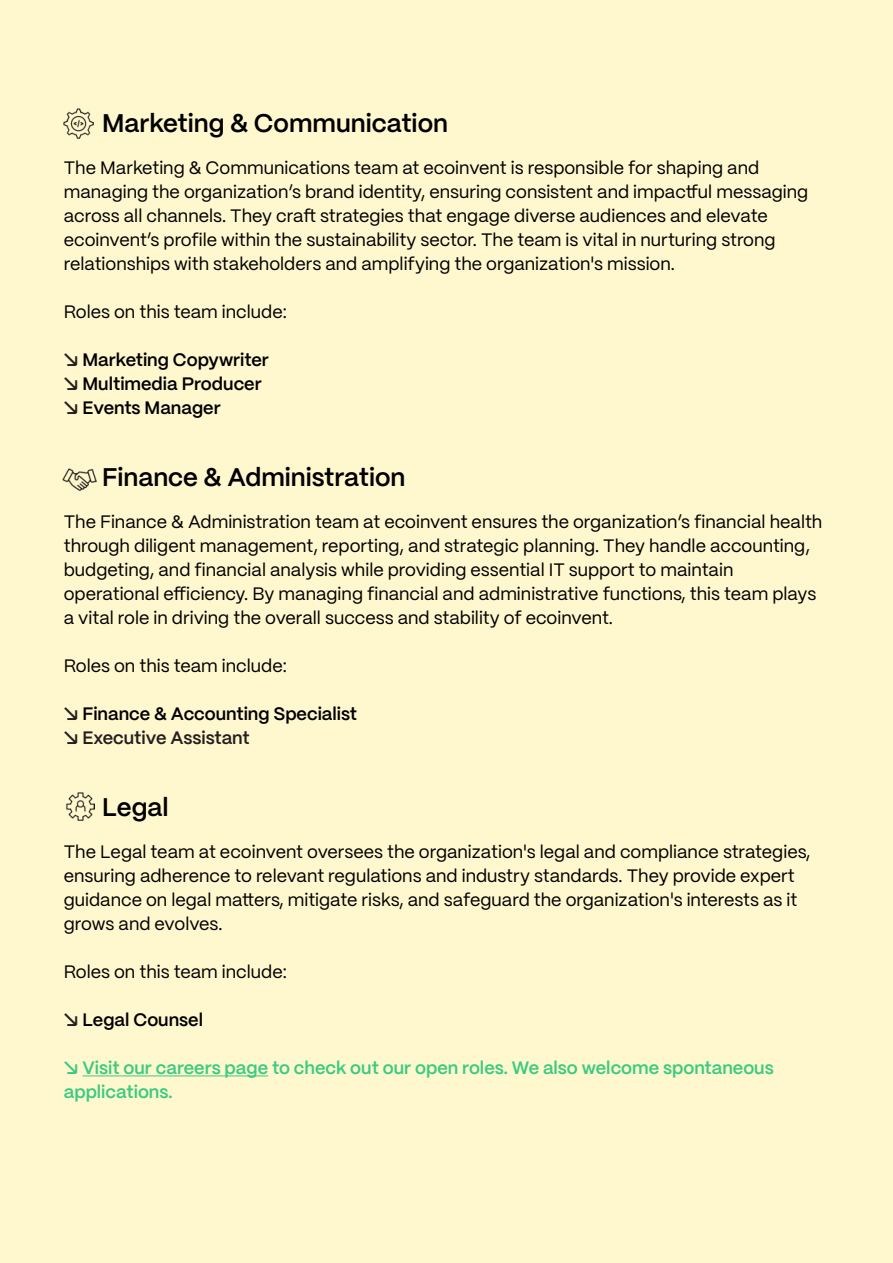
<style>
.page{position:relative;width:893px;height:1263px;background:#fff7ce}
.page>*{position:absolute;margin:0;border:0;box-sizing:border-box;transform-origin:0 0}
.t1{font:600 25.5px "PP Mori";color:#000}
.t2{font:18px/24px "PP Mori";color:#000}
.t3{font:600 18px/24px "PP Mori";color:#000}
.t4{font:600 18px/24px "PP Mori";color:#3acb81}
.s1{color:#241f1f}
</style>
<div class="page">
<img style="left:64px;top:108px;width:30px;height:30px">
<img style="left:63px;top:468px;width:33px;height:23px">
<hr style="left:82px;top:1075px;width:186px;height:1px;background:#3acb81">
<img style="left:66px;top:792px;width:29px;height:29px">
<h1 class="t1" style="left:102px;top:101px;width:348px">Marketing &amp; Communication</h1>
<p class="t2" style="left:64px;top:155px;width:746px">The Marketing &amp; Communications team at ecoinvent is responsible for shaping and managing the organization’s brand identity, ensuring consistent and impactful messaging across all channels. They craft strategies that engage diverse audiences and elevate ecoinvent’s profile within the sustainability sector. The team is vital in nurturing strong relationships with stakeholders and amplifying the organization's mission.</p>
<p class="t2" style="left:64px;top:299px;width:224px">Roles on this team include:</p>
<p class="t3" style="left:64px;top:347px;width:207px"><span class="s1">↘</span> Marketing Copywriter <span class="s1">↘</span> Multimedia Producer <span class="s1">↘</span> Events Manager</p>
<h1 class="t1" style="left:102px;top:455px;width:305px">Finance &amp; Administration</h1>
<p class="t2" style="left:64px;top:509px;width:760px">The Finance &amp; Administration team at ecoinvent ensures the organization’s financial health through diligent management, reporting, and strategic planning. They handle accounting, budgeting, and financial analysis while providing essential IT support to maintain operational efficiency. By managing financial and administrative functions, this team plays a vital role in driving the overall success and stability of ecoinvent.</p>
<p class="t2" style="left:64px;top:653px;width:224px">Roles on this team include:</p>
<p class="t3" style="left:64px;top:701px;width:295px"><span class="s1">↘</span> Finance &amp; Accounting Specialist <span class="s1">↘ Executive Assistant</span></p>
<h1 class="t1" style="left:102px;top:785px;width:68px">Legal</h1>
<p class="t2" style="left:64px;top:839px;width:748px">The Legal team at ecoinvent oversees the organization's legal and compliance strategies, ensuring adherence to relevant regulations and industry standards. They provide expert guidance on legal matters, mitigate risks, and safeguard the organization's interests as it grows and evolves.</p>
<p class="t2" style="left:64px;top:959px;width:224px">Roles on this team include:</p>
<p class="t3" style="left:64px;top:1007px;width:141px"><span class="s1">↘</span> Legal Counsel</p>
<p class="t4" style="left:64px;top:1055px;width:711px">↘ Visit our careers page to check out our open roles. We also welcome spontaneous applications.</p>
</div>
